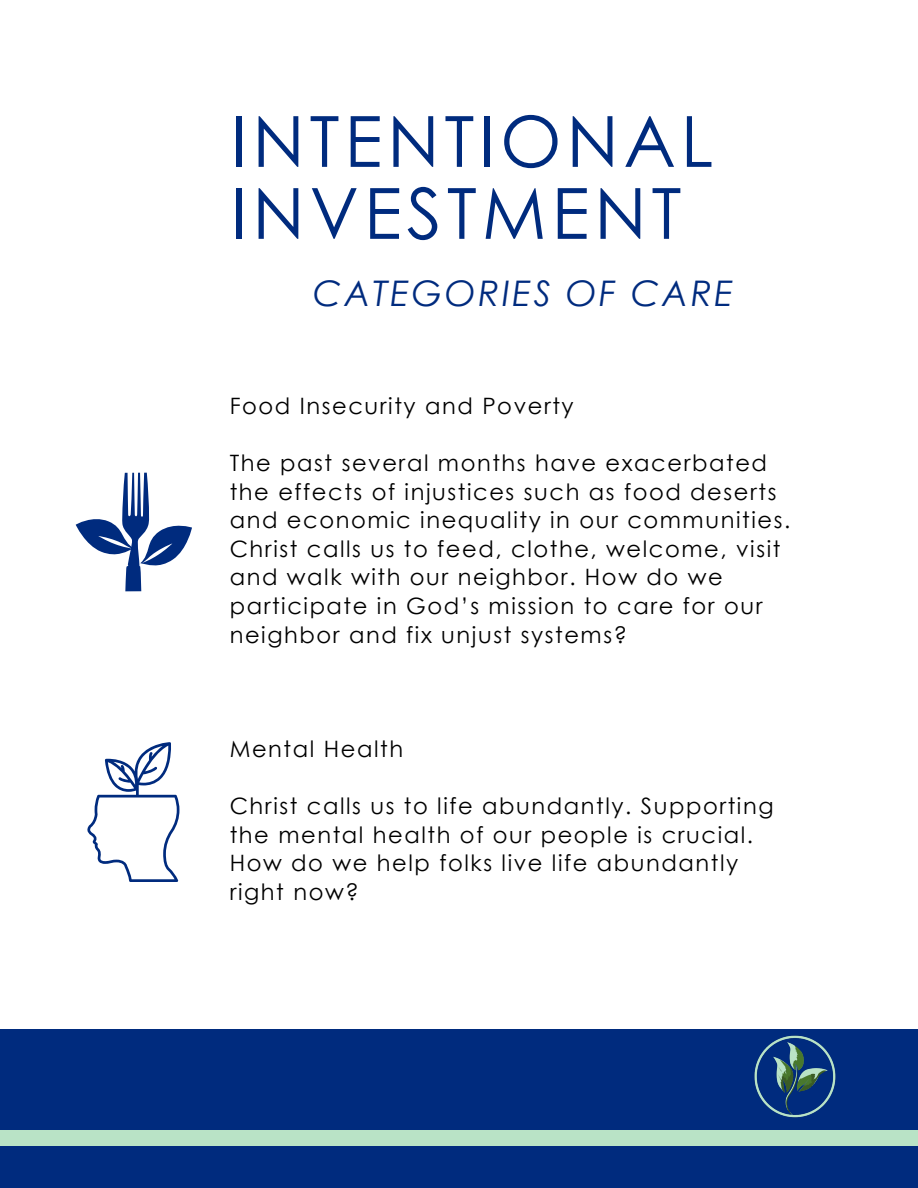
<style>
.page{position:relative;width:918px;height:1188px;background:#fff}
.page>*{position:absolute;margin:0;border:0;box-sizing:border-box;transform-origin:0 0}
.t1{font:70.5px/72px "Century Gothic";letter-spacing:.07em;color:#002b7e}
.t2{font:italic 35.25px "Century Gothic";letter-spacing:.07em;color:#002b7e}
.t3{font:22.5px/28.7px "Century Gothic";letter-spacing:.07em;color:#000}
</style>
<div class="page">
<div style="left:0;top:1029px;width:918px;height:159px;background:#002b7e"></div>
<div style="left:0;top:1131px;width:918px;height:14px;background:#b9e3c6"></div>
<img style="left:737px;top:1035px;width:116px;height:96px">
<svg style="left:76px;top:473px;width:116px;height:118px"></svg>
<svg style="left:87px;top:742px;width:92px;height:140px"></svg>
<h1 class="t1" style="left:231px;top:103px;width:483px">INTENTIONAL<br>INVESTMENT</h1>
<h2 class="t2" style="left:313px;top:271px;width:422px">CATEGORIES OF CARE</h2>
<p class="t3" style="left:230px;top:391px;width:345px">Food Insecurity and Poverty</p>
<p class="t3" style="left:230px;top:448px;width:562px">The past several months have exacerbated the effects of injustices such as food deserts and economic inequality in our communities.<br>Christ calls us to feed, clothe, welcome, visit and walk with our neighbor. How do we participate in God’s mission to care for our neighbor and fix unjust systems?</p>
<p class="t3" style="left:230px;top:734px;width:175px">Mental Health</p>
<p class="t3" style="left:230px;top:791px;width:545px">Christ calls us to life abundantly. Supporting the mental health of our people is crucial.<br>How do we help folks live life abundantly right now?</p>
</div>
